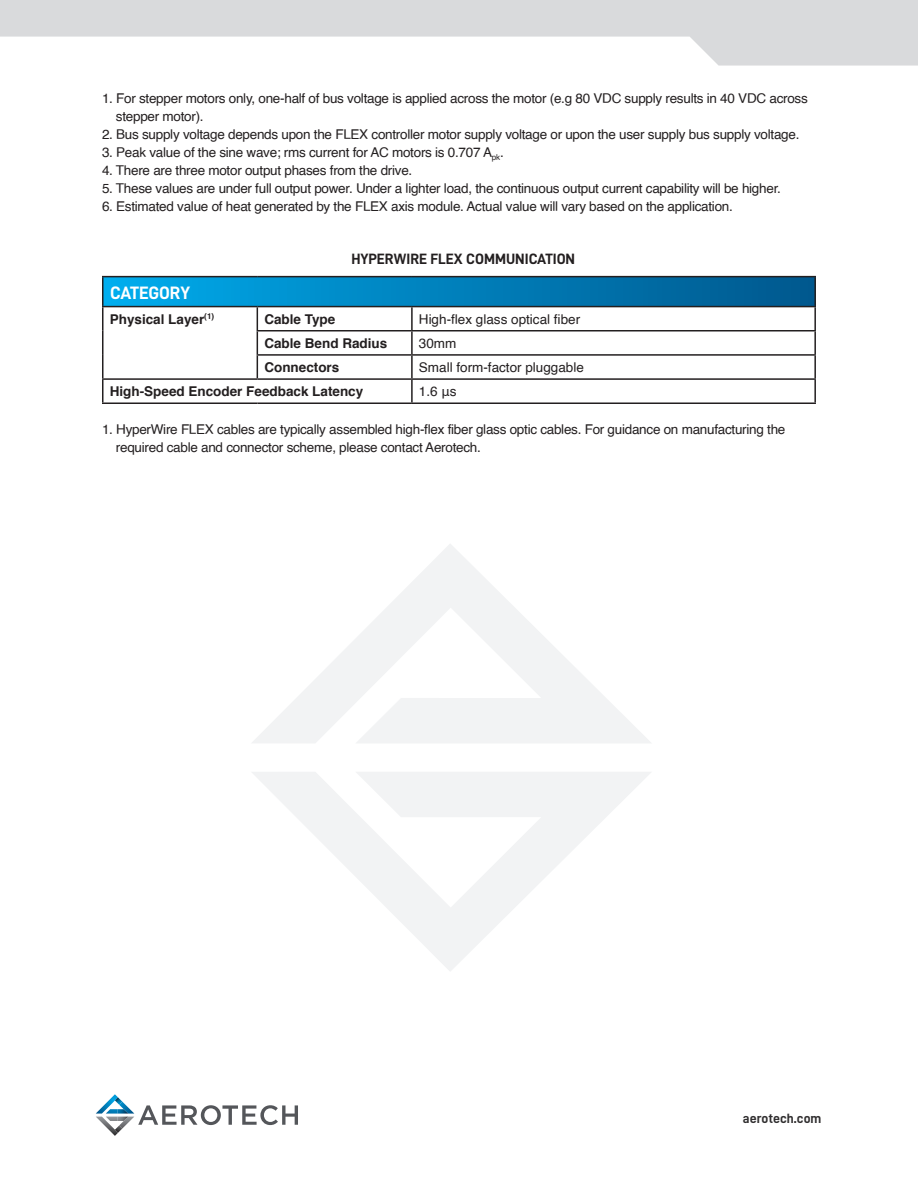
<style>
.page{position:relative;width:918px;height:1188px;background:#fff}
.page>*{position:absolute;margin:0;border:0;box-sizing:border-box;transform-origin:0 0}
.t1{font:18px "D DIN Bold";letter-spacing:-.01em;color:#fff}
.t2{font:15px "D DIN Bold";color:#231f20}
.Body_Copy{font:13.5px/18px "Helvetica";letter-spacing:-.02em;color:#231f20}
.t3{font:700 13.5px "Helvetica";color:#231f20}
.Body_Copy-2{font:13.5px "Helvetica";color:#231f20}
.t4{font:13.5px "D DIN Bold";color:#312f30}
</style>
<div class="page">
<svg style="left:96px;top:1094px;width:202px;height:42px"></svg>
<svg style="left:0;top:0;width:918px;height:66px;fill:#d9dadc"></svg>
<svg style="left:104px;top:277px;width:710px;height:29px;background:#007fb9"></svg>
<svg style="left:104px;top:307px;width:710px;height:71px"></svg>
<hr style="left:102px;top:276px;width:155px;height:1px;background:#231f20">
<hr style="left:102px;top:277px;width:2px;height:29px;background:#231f20">
<hr style="left:257px;top:276px;width:155px;height:1px;background:#231f20">
<hr style="left:412px;top:276px;width:404px;height:1px;background:#231f20">
<hr style="left:814px;top:277px;width:2px;height:29px;background:#231f20">
<hr style="left:102px;top:306px;width:155px;height:1px;background:#231f20">
<hr style="left:102px;top:307px;width:2px;height:24px;background:#231f20">
<hr style="left:102px;top:331px;width:2px;height:24px;background:#231f20">
<hr style="left:102px;top:355px;width:2px;height:23px;background:#231f20">
<hr style="left:257px;top:306px;width:155px;height:1px;background:#231f20">
<hr style="left:412px;top:306px;width:404px;height:1px;background:#231f20">
<hr style="left:411px;top:307px;width:2px;height:23px;background:#231f20">
<hr style="left:814px;top:307px;width:2px;height:23px;background:#231f20">
<hr style="left:257px;top:330px;width:155px;height:2px;background:#231f20">
<hr style="left:412px;top:330px;width:404px;height:2px;background:#231f20">
<hr style="left:411px;top:332px;width:2px;height:22px;background:#231f20">
<hr style="left:814px;top:332px;width:2px;height:22px;background:#231f20">
<hr style="left:257px;top:354px;width:155px;height:2px;background:#231f20">
<svg style="left:257px;top:307px;width:1px;height:71px"></svg>
<hr style="left:412px;top:354px;width:404px;height:2px;background:#231f20">
<hr style="left:411px;top:356px;width:2px;height:22px;background:#231f20">
<hr style="left:814px;top:356px;width:2px;height:22px;background:#231f20">
<hr style="left:102px;top:378px;width:155px;height:2px;background:#231f20">
<hr style="left:102px;top:380px;width:2px;height:22px;background:#231f20">
<hr style="left:257px;top:378px;width:155px;height:2px;background:#231f20">
<hr style="left:412px;top:378px;width:404px;height:2px;background:#231f20">
<hr style="left:411px;top:380px;width:2px;height:22px;background:#231f20">
<hr style="left:814px;top:380px;width:2px;height:22px;background:#231f20">
<hr style="left:102px;top:402px;width:155px;height:2px;background:#231f20">
<hr style="left:257px;top:402px;width:155px;height:2px;background:#231f20">
<hr style="left:412px;top:402px;width:404px;height:2px;background:#231f20">
<svg style="left:252px;top:544px;width:399px;height:199px"></svg>
<svg style="left:252px;top:772px;width:399px;height:199px"></svg>
<p class="Body_Copy" style="left:116px;top:90px;width:693px;text-indent:-14px">1. For stepper motors only, one-half of bus voltage is applied across the motor (e.g 80 VDC supply results in 40 VDC across stepper motor).</p>
<p class="Body_Copy" style="left:102px;top:126px;width:699px">2. Bus supply voltage depends upon the FLEX controller motor supply voltage or upon the user supply bus supply voltage.</p>
<p class="Body_Copy" style="left:102px;top:144px;width:403px">3. Peak value of the sine wave; rms current for AC motors is 0.707 A<sub>pk</sub>.</p>
<p class="Body_Copy" style="left:102px;top:162px;width:312px">4. There are three motor output phases from the drive.</p>
<p class="Body_Copy" style="left:102px;top:180px;width:680px">5. These values are under full output power. Under a lighter load, the continuous output current capability will be higher.</p>
<p class="Body_Copy" style="left:102px;top:198px;width:632px">6. Estimated value of heat generated by the FLEX axis module. Actual value will vary based on the application.</p>
<p class="t2" style="left:351px;top:251px;width:225px">HYPERWIRE FLEX COMMUNICATION</p>
<p class="t1" style="left:110px;top:283px;width:82px">CATEGORY</p>
<p class="t3" style="left:110px;top:308px;width:106px">Physical Layer<sup>(1)</sup></p>
<p class="t3" style="left:264px;top:308px;width:73px">Cable Type</p>
<p class="Body_Copy-2" style="left:419px;top:309px;width:163px">High-flex glass optical fiber</p>
<p class="t3" style="left:264px;top:332px;width:125px">Cable Bend Radius</p>
<p class="Body_Copy" style="left:419px;top:335px;width:39px">30mm</p>
<p class="t3" style="left:264px;top:356px;width:77px">Connectors</p>
<p class="Body_Copy-2" style="left:419px;top:357px;width:167px">Small form-factor pluggable</p>
<p class="t3" style="left:110px;top:381px;width:255px">High-Speed Encoder Feedback Latency</p>
<p class="Body_Copy" style="left:419px;top:383px;width:39px">1.6 μs</p>
<p class="Body_Copy" style="left:102px;top:421px;width:685px">1. HyperWire FLEX cables are typically assembled high-flex fiber glass optic cables. For guidance on manufacturing the</p>
<p class="Body_Copy" style="left:116px;top:439px;width:367px">required cable and connector scheme, please contact Aerotech.</p>
<p class="t4" style="left:743px;top:1111px;width:80px">aerotech.com</p>
</div>
